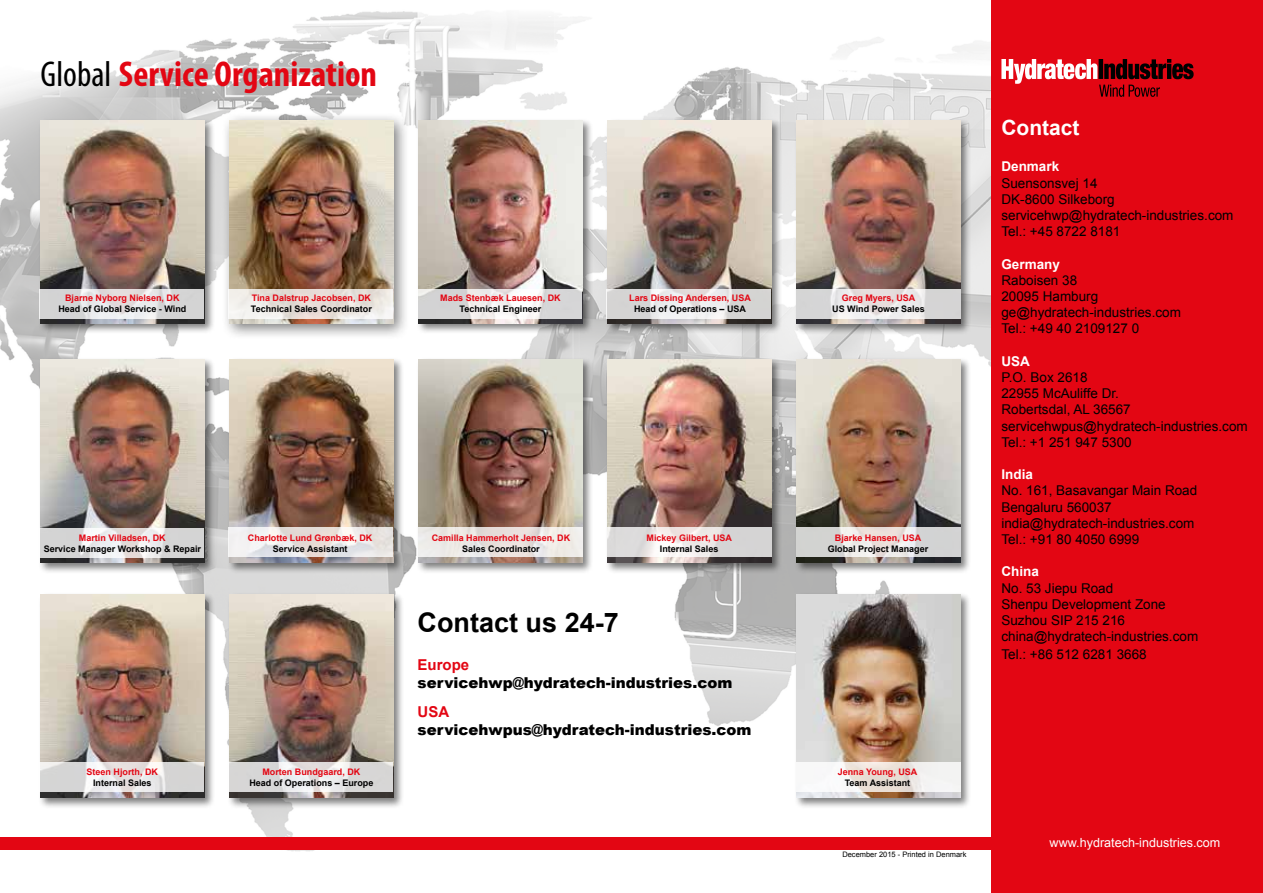
<style>
.page{position:relative;width:1263px;height:893px;background:#fff}
.page>*{position:absolute;margin:0;border:0;box-sizing:border-box;transform-origin:0 0}
.t1{font:700 condensed 36px "Myriad Pro";color:#e30613}
.t2{font:700 27px "Arial";color:#000}
.t3{font:700 21px "Arial";color:#fff}
.t4{font:900 15px "Arial";color:#000}
.t5{font:700 15px "Arial";color:#e30613}
.t6{font:13.5px/16.2px "Arial";color:#000}
.t7{font:700 13.5px "Arial";color:#fff}
.t8{font:12.6px "Arial";color:#fff}
.t9{font:700 9px "Arial";color:#e30613}
.t10{font:700 9px "Arial";color:#000}
.t11{font:7.5px "Arial";color:#000}
.s1{font-weight:400;color:#000}
</style>
<div class="page">
<img style="left:1px;top:11px;width:990px;height:840px">
<img style="left:0;top:93px;width:1px;height:256px">
<div style="left:991px;top:0;width:272px;height:893px;background:#e30613"></div>
<svg style="left:1001px;top:59px;width:192px;height:38px"></svg>
<div style="left:38px;top:118px;width:177px;height:216px;background:#000;opacity:.5"></div>
<img style="left:41px;top:120px;width:163px;height:203px">
<div style="left:38px;top:357px;width:177px;height:217px;background:#000;opacity:.5"></div>
<img style="left:41px;top:360px;width:163px;height:203px">
<div style="left:227px;top:592px;width:177px;height:217px;background:#000;opacity:.5"></div>
<img style="left:230px;top:595px;width:163px;height:203px">
<div style="left:38px;top:592px;width:177px;height:217px;background:#000;opacity:.5"></div>
<img style="left:41px;top:595px;width:163px;height:203px">
<div style="left:222px;top:112px;width:187px;height:228px;background:#000;opacity:.5"></div>
<img style="left:230px;top:120px;width:163px;height:203px">
<div style="left:416px;top:357px;width:177px;height:217px;background:#000;opacity:.5"></div>
<img style="left:419px;top:360px;width:163px;height:203px">
<div style="left:794px;top:592px;width:177px;height:217px;background:#000;opacity:.5"></div>
<img style="left:797px;top:595px;width:163px;height:203px">
<div style="left:227px;top:357px;width:177px;height:217px;background:#000;opacity:.5"></div>
<img style="left:230px;top:360px;width:163px;height:203px">
<div style="left:605px;top:357px;width:177px;height:217px;background:#000;opacity:.5"></div>
<img style="left:608px;top:360px;width:163px;height:203px">
<div style="left:794px;top:118px;width:177px;height:217px;background:#000;opacity:.5"></div>
<img style="left:797px;top:121px;width:163px;height:203px">
<div style="left:605px;top:118px;width:177px;height:216px;background:#000;opacity:.5"></div>
<img style="left:608px;top:120px;width:163px;height:203px">
<svg style="left:40px;top:528px;width:164px;height:29px;fill:#d5d5d5"></svg>
<svg style="left:40px;top:290px;width:164px;height:29px;background:#dddcdd"></svg>
<svg style="left:40px;top:763px;width:164px;height:29px;fill:#ddd9d8"></svg>
<svg style="left:228px;top:763px;width:165px;height:29px;background:#dfdede"></svg>
<div style="left:416px;top:118px;width:177px;height:216px;background:#000;opacity:.5"></div>
<img style="left:419px;top:120px;width:163px;height:203px">
<svg style="left:418px;top:290px;width:164px;height:29px;fill:#d7d7d8"></svg>
<div style="left:794px;top:357px;width:177px;height:217px;background:#000;opacity:.5"></div>
<img style="left:797px;top:360px;width:163px;height:203px">
<svg style="left:228px;top:290px;width:165px;height:29px;fill:#e9e0da"></svg>
<svg style="left:229px;top:528px;width:164px;height:29px"></svg>
<svg style="left:418px;top:528px;width:165px;height:29px;background:#ebe6e3"></svg>
<svg style="left:607px;top:290px;width:164px;height:29px;fill:#d6d5d5"></svg>
<svg style="left:607px;top:528px;width:165px;height:29px;fill:#dddcdc"></svg>
<svg style="left:796px;top:290px;width:164px;height:29px"></svg>
<svg style="left:796px;top:528px;width:164px;height:29px;background:#dedcda"></svg>
<svg style="left:796px;top:763px;width:164px;height:29px;fill:#f3f3f2"></svg>
<div style="left:0;top:837px;width:1263px;height:13px;background:#e30613"></div>
<hr style="left:0;top:376px;width:1px;height:106px;background:#e30613">
<h1 class="t1" style="left:41px;top:52px;width:338px"><span class="s1">Global</span> Service Organization</h1>
<p class="t9" style="left:65px;top:292px;width:116px">Bjarne Nyborg Nielsen, DK</p>
<p class="t10" style="left:58px;top:303px;width:129px">Head of Global Service - Wind</p>
<p class="t9" style="left:252px;top:292px;width:121px">Tina Dalstrup Jacobsen, DK</p>
<p class="t10" style="left:251px;top:303px;width:122px">Technical Sales Coordinator</p>
<p class="t9" style="left:440px;top:292px;width:122px">Mads Stenbæk Lauesen, DK</p>
<p class="t10" style="left:459px;top:303px;width:83px">Technical Engineer</p>
<p class="t9" style="left:629px;top:292px;width:123px">Lars Dissing Andersen, USA</p>
<p class="t10" style="left:634px;top:303px;width:114px">Head of Operations – USA</p>
<p class="t9" style="left:79px;top:532px;width:88px">Martin Villadsen, DK</p>
<p class="t10" style="left:44px;top:542px;width:159px">Service Manager Workshop &amp; Repair</p>
<p class="t9" style="left:248px;top:532px;width:126px">Charlotte Lund Grønbæk, DK</p>
<p class="t10" style="left:273px;top:542px;width:76px">Service Assistant</p>
<p class="t9" style="left:432px;top:532px;width:140px">Camilla Hammerholt Jensen, DK</p>
<p class="t10" style="left:462px;top:542px;width:79px">Sales Coordinator</p>
<p class="t9" style="left:647px;top:532px;width:87px">Mickey Gilbert, USA</p>
<p class="t10" style="left:660px;top:542px;width:60px">Internal Sales</p>
<h2 class="t2" style="left:418px;top:605px;width:203px">Contact us 24-7</h2>
<p class="t5" style="left:418px;top:655px;width:53px">Europe</p>
<p class="t4" style="left:418px;top:672px;width:316px">servicehwp@hydratech-industries.com</p>
<p class="t5" style="left:418px;top:702px;width:33px">USA</p>
<p class="t4" style="left:418px;top:719px;width:335px">servicehwpus@hydratech-industries.com</p>
<p class="t9" style="left:842px;top:292px;width:75px">Greg Myers, USA</p>
<p class="t10" style="left:832px;top:303px;width:94px">US Wind Power Sales</p>
<p class="t9" style="left:835px;top:532px;width:88px">Bjarke Hansen, USA</p>
<p class="t10" style="left:828px;top:542px;width:102px">Global Project Manager</p>
<h3 class="t3" style="left:1001px;top:114px;width:80px">Contact</h3>
<p class="t7" style="left:1001px;top:158px;width:59px">Denmark</p>
<p class="t6" style="left:1001px;top:175px;width:234px">Suensonsvej 14<br>DK-8600 Silkeborg servicehwp@hydratech-industries.com<br>Tel.: +45 8722 8181</p>
<p class="t7" style="left:1001px;top:255px;width:60px">Germany</p>
<p class="t6" style="left:1001px;top:272px;width:181px">Raboisen 38<br>20095 Hamburg ge@hydratech-industries.com<br>Tel.: +49 40 2109127 0</p>
<p class="t7" style="left:1001px;top:352px;width:30px">USA</p>
<p class="t6" style="left:1001px;top:369px;width:248px">P.O. Box 2618<br>22955 McAuliffe Dr.<br>Robertsdal, AL 36567 servicehwpus@hydratech-industries.com<br>Tel.: +1 251 947 5300</p>
<p class="t7" style="left:1001px;top:465px;width:33px">India</p>
<p class="t6" style="left:1001px;top:483px;width:197px">No. 161, Basavangar Main Road<br>Bengaluru 560037 india@hydratech-industries.com<br>Tel.: +91 80 4050 6999</p>
<p class="t7" style="left:1001px;top:563px;width:39px">China</p>
<p class="t6" style="left:1001px;top:580px;width:198px">No. 53 Jiepu Road<br>Shenpu Development Zone<br>Suzhou SIP 215 216 china@hydratech-industries.com</p>
<p class="t6" style="left:1001px;top:647px;width:147px">Tel.: +86 512 6281 3668</p>
<p class="t9" style="left:87px;top:766px;width:73px">Steen Hjorth, DK</p>
<p class="t10" style="left:93px;top:777px;width:60px">Internal Sales</p>
<p class="t9" style="left:262px;top:766px;width:100px">Morten Bundgaard, DK</p>
<p class="t10" style="left:249px;top:777px;width:126px">Head of Operations – Europe</p>
<p class="t9" style="left:838px;top:766px;width:81px">Jenna Young, USA</p>
<p class="t10" style="left:845px;top:777px;width:67px">Team Assistant</p>
<p class="t11" style="left:842px;top:850px;width:126px">December 2015 - Printed in Denmark</p>
<p class="t8" style="left:1049px;top:834px;width:172px">www.hydratech-industries.com</p>
<p class="t8" style="left:1028px;top:835px;width:172px">www.hydratech-industries.com</p>
</div>
